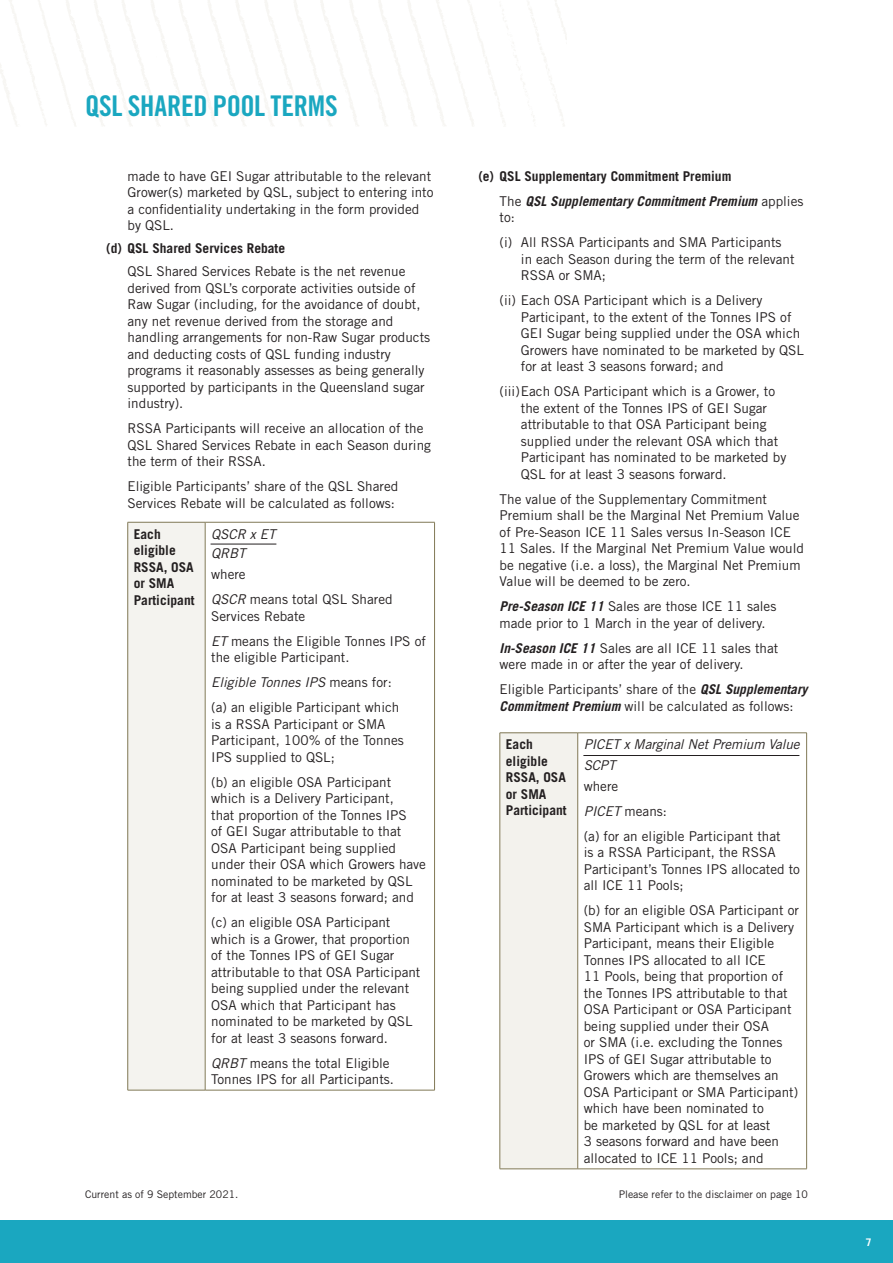
<style>
.page{position:relative;width:893px;height:1263px;background:#fff}
.page>*{position:absolute;margin:0;border:0;box-sizing:border-box;transform-origin:0 0}
.Page_Title{font:28.5px "Trade Gothic Bold Cond Twenty";letter-spacing:-.01em;color:#1aa7c0}
.Body{font:13.5px/16.5px "Trade Gothic";color:#231f20}
.Body-2{font:700 13.5px/16.5px "Trade Gothic";color:#231f20}
.Body-3{font:italic 13.5px "Trade Gothic";letter-spacing:-.01em;color:#231f20}
.Body-4{font:italic 700 13.5px/16.5px "Trade Gothic";color:#231f20}
.Disclaimer{font:10.5px "Trade Gothic";color:#231f20}
.Body-5{font:700 10.5px "Trade Gothic";color:#fff}
.s1{font-style:italic}
.s2{font-style:normal}
.s3{font-weight:400;font-style:normal}
.s4{font-weight:700;font-style:italic}
</style>
<div class="page">
<div style="left:128px;top:522px;width:77px;height:568px;background:#f4f3ef"></div>
<hr style="left:128px;top:522px;width:77px;height:1px;background:#817956">
<hr style="left:127px;top:522px;width:1px;height:568px;background:#817956">
<hr style="left:205px;top:522px;width:230px;height:1px;background:#817956">
<hr style="left:205px;top:522px;width:1px;height:568px;background:#817956">
<hr style="left:434px;top:522px;width:1px;height:568px;background:#817956">
<hr style="left:128px;top:1090px;width:77px;height:1px;background:#817956">
<hr style="left:205px;top:1090px;width:230px;height:1px;background:#817956">
<div style="left:500px;top:733px;width:78px;height:436px;background:#f3f2ed"></div>
<hr style="left:500px;top:732px;width:78px;height:1px;background:#817956">
<hr style="left:500px;top:733px;width:1px;height:436px;background:#817956">
<hr style="left:578px;top:732px;width:229px;height:1px;background:#817956">
<hr style="left:577px;top:733px;width:1px;height:436px;background:#817956">
<hr style="left:806px;top:733px;width:1px;height:436px;background:#817956">
<hr style="left:500px;top:1168px;width:78px;height:1px;background:#817956">
<hr style="left:578px;top:1168px;width:229px;height:1px;background:#817956">
<hr style="left:211px;top:544px;width:65px;height:1px;background:#231f20">
<hr style="left:583px;top:755px;width:216px;height:1px;background:#231f20">
<div style="left:0;top:1220px;width:893px;height:43px;background:#1aa7c0"></div>
<p class="Page_Title" style="left:85px;top:88px;width:254px">QSL SHARED POOL TERMS</p>
<p class="Body" style="left:128px;top:167px;width:307px">made to have GEI Sugar attributable to the relevant Grower(s) marketed by QSL, subject to entering into a confidentiality undertaking in the form provided by QSL.</p>
<p class="Body-2" style="left:106px;top:240px;width:180px">(d) QSL Shared Services Rebate</p>
<p class="Body" style="left:128px;top:263px;width:304px">QSL Shared Services Rebate is the net revenue derived from QSL’s corporate activities outside of Raw Sugar (including, for the avoidance of doubt, any net revenue derived from the storage and handling arrangements for non-Raw Sugar products and deducting costs of QSL funding industry programs it reasonably assesses as being generally supported by participants in the Queensland sugar industry).</p>
<p class="Body" style="left:128px;top:420px;width:305px">RSSA Participants will receive an allocation of the<br>QSL Shared Services Rebate in each Season during the term of their RSSA.</p>
<p class="Body" style="left:128px;top:478px;width:272px">Eligible Participants’ share of the QSL Shared<br>Services Rebate will be calculated as follows:</p>
<p class="Body-2" style="left:134px;top:525px;width:62px">Each eligible<br>RSSA, OSA or SMA<br>Participant</p>
<p class="Body-3" style="left:211px;top:526px;width:66px">QSCR x ET</p>
<p class="Body-3" style="left:211px;top:545px;width:36px">QRBT</p>
<p class="Body" style="left:211px;top:566px;width:36px">where</p>
<p class="Body" style="left:211px;top:591px;width:183px"><span class="s1">QSCR</span> means total QSL Shared<br>Services Rebate</p>
<p class="Body" style="left:211px;top:632px;width:216px"><span class="s1">ET</span> means the Eligible Tonnes IPS of the eligible Participant.</p>
<p class="Body-3" style="left:211px;top:674px;width:182px">Eligible Tonnes IPS <span class="s2">means for:</span></p>
<p class="Body" style="left:211px;top:699px;width:194px">(a) an eligible Participant which is a RSSA Participant or SMA<br>Participant, 100% of the Tonnes<br>IPS supplied to QSL;</p>
<p class="Body" style="left:211px;top:773px;width:216px">(b) an eligible OSA Participant which is a Delivery Participant,<br>that proportion of the Tonnes IPS<br>of GEI Sugar attributable to that<br>OSA Participant being supplied under their OSA which Growers have nominated to be marketed by QSL for at least 3 seasons forward; and</p>
<p class="Body" style="left:211px;top:914px;width:211px">(c) an eligible OSA Participant which is a Grower, that proportion of the Tonnes IPS of GEI Sugar attributable to that OSA Participant being supplied under the relevant<br>OSA which that Participant has nominated to be marketed by QSL for at least 3 seasons forward.</p>
<p class="Body" style="left:211px;top:1054px;width:184px"><span class="s1">QRBT</span> means the total Eligible<br>Tonnes IPS for all Participants.</p>
<p class="Body-2" style="left:478px;top:167px;width:255px">(e) QSL Supplementary Commitment Premium</p>
<p class="Body-4" style="left:500px;top:192px;width:305px"><span class="s3">The</span> QSL Supplementary Commitment Premium <span class="s3">applies to:</span></p>
<p class="Body" style="left:521px;top:234px;width:275px;text-indent:-21px">(i) All RSSA Participants and SMA Participants in each Season during the term of the relevant<br>RSSA or SMA;</p>
<p class="Body" style="left:521px;top:292px;width:285px;text-indent:-21px">(ii) Each OSA Participant which is a Delivery Participant, to the extent of the Tonnes IPS of GEI Sugar being supplied under the OSA which Growers have nominated to be marketed by QSL for at least 3 seasons forward; and</p>
<p class="Body" style="left:521px;top:383px;width:267px;text-indent:-21px">(iii)Each OSA Participant which is a Grower, to the extent of the Tonnes IPS of GEI Sugar attributable to that OSA Participant being supplied under the relevant OSA which that Participant has nominated to be marketed by QSL for at least 3 seasons forward.</p>
<p class="Body" style="left:500px;top:490px;width:306px">The value of the Supplementary Commitment Premium shall be the Marginal Net Premium Value of Pre-Season ICE 11 Sales versus In-Season ICE 11 Sales. If the Marginal Net Premium Value would be negative (i.e. a loss), the Marginal Net Premium Value will be deemed to be zero.</p>
<p class="Body" style="left:500px;top:598px;width:278px"><span class="s4">Pre-Season ICE 11</span> Sales are those ICE 11 sales made prior to 1 March in the year of delivery.</p>
<p class="Body" style="left:500px;top:639px;width:280px"><span class="s4">In-Season ICE 11</span> Sales are all ICE 11 sales that were made in or after the year of delivery.</p>
<p class="Body" style="left:500px;top:681px;width:309px">Eligible Participants’ share of the <span class="s4">QSL Supplementary<br>Commitment Premium</span> will be calculated as follows:</p>
<p class="Body-2" style="left:506px;top:736px;width:62px">Each eligible<br>RSSA, OSA or SMA<br>Participant</p>
<p class="Body-3" style="left:584px;top:736px;width:217px">PICET x Marginal Net Premium Value</p>
<p class="Body-3" style="left:584px;top:757px;width:33px">SCPT</p>
<p class="Body" style="left:584px;top:777px;width:36px">where</p>
<p class="Body" style="left:584px;top:802px;width:85px"><span class="s1">PICET</span> means:</p>
<p class="Body" style="left:584px;top:827px;width:218px">(a) for an eligible Participant that<br>is a RSSA Participant, the RSSA<br>Participant’s Tonnes IPS allocated to all ICE 11 Pools;</p>
<p class="Body" style="left:584px;top:902px;width:217px">(b) for an eligible OSA Participant or<br>SMA Participant which is a Delivery<br>Participant, means their Eligible<br>Tonnes IPS allocated to all ICE<br>11 Pools, being that proportion of the Tonnes IPS attributable to that<br>OSA Participant or OSA Participant being supplied under their OSA<br>or SMA (i.e. excluding the Tonnes<br>IPS of GEI Sugar attributable to<br>Growers which are themselves an<br>OSA Participant or SMA Participant) which have been nominated to<br>be marketed by QSL for at least<br>3 seasons forward and have been allocated to ICE 11 Pools; and</p>
<p class="Disclaimer" style="left:85px;top:1188px;width:155px">Current as of 9 September 2021.</p>
<p class="Disclaimer" style="left:619px;top:1188px;width:191px">Please refer to the disclaimer on page 10</p>
<p class="Body-5" style="left:866px;top:1235px;width:7px">7</p>
</div>
